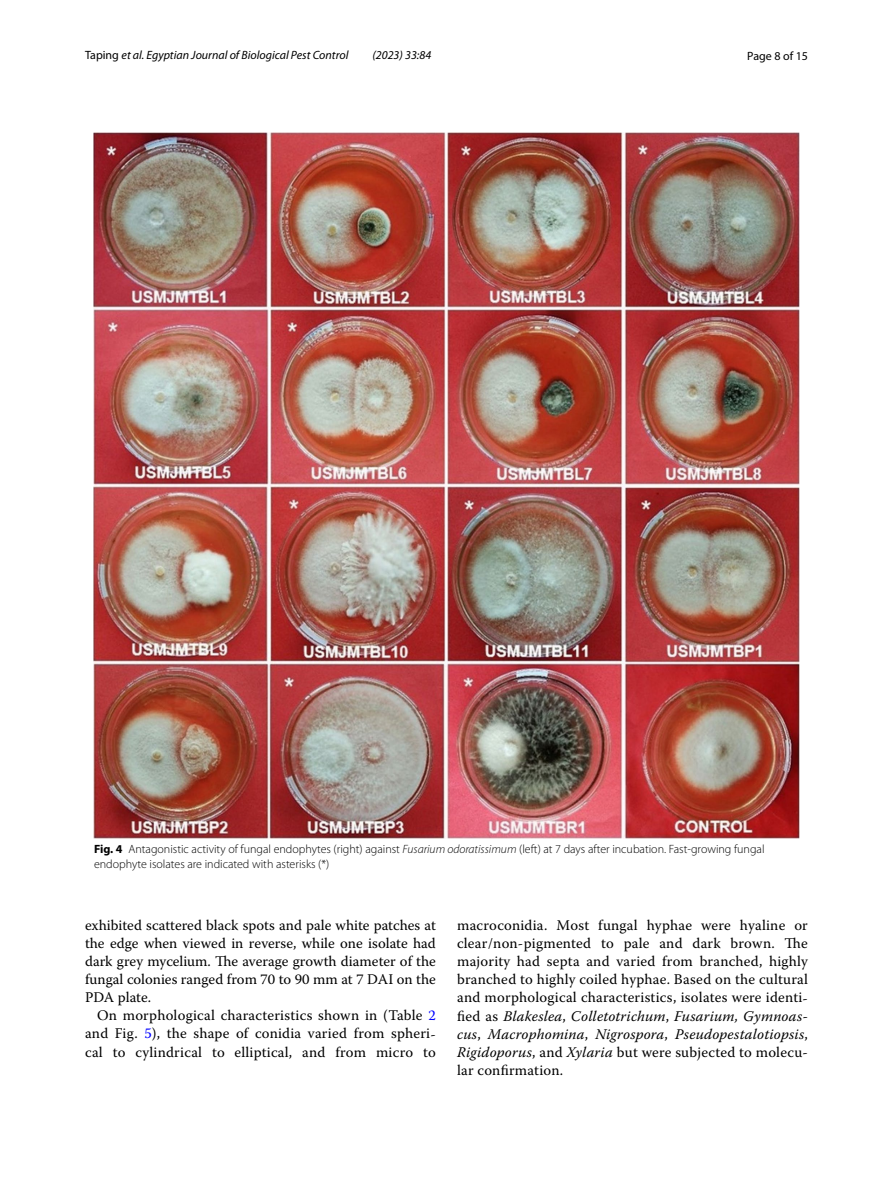
<style>
.page{position:relative;width:893px;height:1187px;background:#fff}
.page>*{position:absolute;margin:0;border:0;box-sizing:border-box;transform-origin:0 0}
.t1{font:14.7px/18px "Warnock Pro";letter-spacing:.015em;color:#000;text-align:justify}
.t2{font:300 12px/15px "Myriad Pro";color:#000}
.t3{font:italic 12px "Myriad Pro";color:#000}
.t4{font:12px "Myriad Pro";color:#000}
.s1{font-style:normal}
.s2{font-weight:700}
.s3{font-style:italic}
.s4{color:#00f}
</style>
<div class="page">
<img style="left:93px;top:133px;width:706px;height:705px">
<p class="t3" style="left:85px;top:48px;width:265px"><span class="s1">Taping</span> et al. Egyptian Journal of Biological Pest Control</p>
<p class="t3" style="left:372px;top:48px;width:60px">(2023) 33:84</p>
<p class="t4" style="left:747px;top:48px;width:62px">Page 8 of 15</p>
<p class="t2" style="left:94px;top:842px;width:672px"><span class="s2">Fig. 4</span> Antagonistic activity of fungal endophytes (right) against <span class="s3">Fusarium odoratissimum</span> (left) at 7 days after incubation. Fast-growing fungal endophyte isolates are indicated with asterisks (*)</p>
<p class="t1" style="left:85px;top:916px;width:352px">exhibited scattered black spots and pale white patches at the edge when viewed in reverse, while one isolate had dark grey mycelium. The average growth diameter of the fungal colonies ranged from 70 to 90 mm at 7 DAI on the PDA plate.</p>
<p class="t1" style="left:85px;top:1006px;width:352px;text-indent:12px">On morphological characteristics shown in (Table <span class="s4">2 </span>and Fig. <span class="s4">5</span>), the shape of conidia varied from spheri&shy;cal to cylindrical to elliptical, and from micro to</p>
<p class="t1" style="left:457px;top:916px;width:352px">macroconidia. Most fungal hyphae were hyaline or clear/non-pigmented to pale and dark brown. The majority had septa and varied from branched, highly branched to highly coiled hyphae. Based on the cultural and morphological characteristics, isolates were identi&shy;fied as <span class="s3">Blakeslea</span>, <span class="s3">Colletotrichum</span>, <span class="s3">Fusarium, Gymnoas&shy;cus</span>, <span class="s3">Macrophomina</span>, <span class="s3">Nigrospora</span>, <span class="s3">Pseudopestalotiopsis</span>, <span class="s3">Rigidoporus</span>, and <span class="s3">Xylaria</span> but were subjected to molecu&shy;lar confirmation.</p>
</div>
